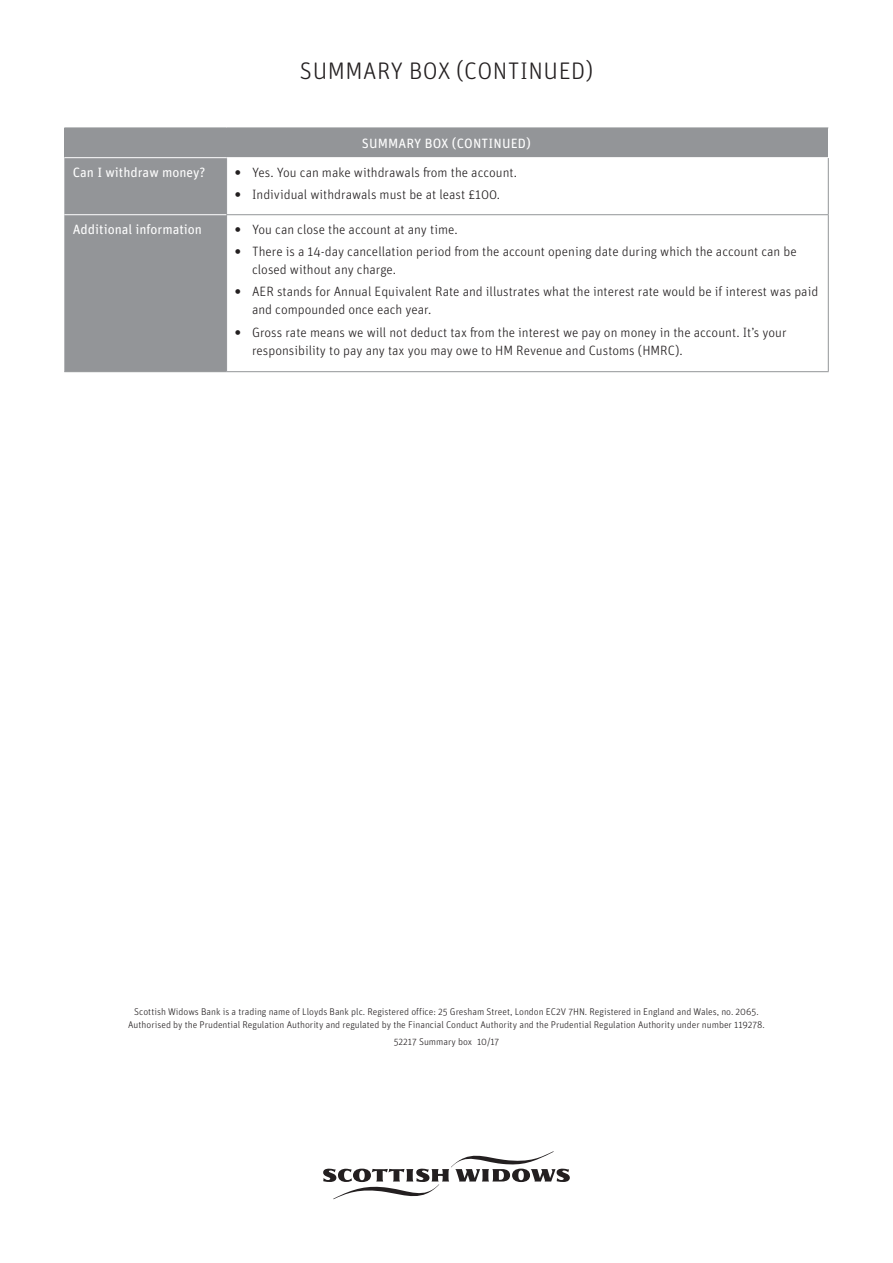
<style>
.page{position:relative;width:893px;height:1263px;background:#fff}
.page>*{position:absolute;margin:0;border:0;box-sizing:border-box;transform-origin:0 0}
.Cover_Subheading_Bla{font:300 24px "Unit Rounded Pro";letter-spacing:.02em;color:#231f20}
.t1{font:300 13.5px/18px "Unit Rounded Pro";color:#231f20}
.Table_Text_left_whit{font:13.5px "Unit Rounded Pro";color:#fff}
.Table_Heading_white{font:13.5px "Unit Rounded Pro";letter-spacing:.01em;color:#fff}
.Footer_text{font:300 9.75px/12.8px "Unit Rounded Pro";color:#231f20;text-align:center}
.s1{font-weight:900}
</style>
<div class="page">
<div style="left:64px;top:128px;width:764px;height:30px;background:#939598"></div>
<div style="left:64px;top:158px;width:162px;height:213px;background:#939598"></div>
<svg style="left:227px;top:158px;width:601px;height:213px"></svg>
<hr style="left:226px;top:158px;width:1px;height:56px;background:#939598">
<hr style="left:226px;top:214px;width:603px;height:1px;background:#939598">
<hr style="left:226px;top:215px;width:1px;height:156px;background:#939598">
<hr style="left:227px;top:157px;width:602px;height:1px;background:#fff">
<hr style="left:64px;top:157px;width:163px;height:1px;background:#fff">
<hr style="left:64px;top:214px;width:162px;height:1px;background:#fff">
<hr style="left:828px;top:158px;width:1px;height:56px;background:#939598">
<hr style="left:828px;top:215px;width:1px;height:156px;background:#939598">
<hr style="left:64px;top:371px;width:163px;height:1px;background:#939598">
<hr style="left:227px;top:371px;width:602px;height:1px;background:#939598">
<svg style="left:323px;top:1151px;width:247px;height:48px"></svg>
<p class="Cover_Subheading_Bla" style="left:300px;top:55px;width:295px">SUMMARY BOX (CONTINUED)</p>
<p class="Table_Heading_white" style="left:362px;top:134px;width:171px">SUMMARY BOX (CONTINUED)</p>
<p class="Table_Text_left_whit" style="left:73px;top:163px;width:134px">Can I withdraw money?</p>
<p class="t1" style="left:235px;top:163px;width:283px"><span class="s1">•</span> Yes. You can make withdrawals from the account.</p>
<p class="t1" style="left:235px;top:185px;width:267px"><span class="s1">•</span> Individual withdrawals must be at least £100.</p>
<p class="Table_Text_left_whit" style="left:73px;top:220px;width:131px">Additional information</p>
<p class="t1" style="left:235px;top:220px;width:224px"><span class="s1">•</span> You can close the account at any time.</p>
<p class="t1" style="left:252px;top:242px;width:546px;text-indent:-17px"><span class="s1">•</span> There is a 14-day cancellation period from the account opening date during which the account can be closed without any charge.</p>
<p class="t1" style="left:252px;top:282px;width:568px;text-indent:-17px"><span class="s1">•</span> AER stands for Annual Equivalent Rate and illustrates what the interest rate would be if interest was paid and compounded once each year.</p>
<p class="t1" style="left:252px;top:323px;width:536px;text-indent:-17px"><span class="s1">•</span> Gross rate means we will not deduct tax from the interest we pay on money in the account. It’s your responsibility to pay any tax you may owe to HM Revenue and Customs (HMRC).</p>
<p class="Footer_text" style="left:128px;top:1005px;width:638px">Scottish Widows Bank is a trading name of Lloyds Bank plc. Registered office: 25 Gresham Street, London EC2V 7HN. Registered in England and Wales, no. 2065.<br>Authorised by the Prudential Regulation Authority and regulated by the Financial Conduct Authority and the Prudential Regulation Authority under number 119278.</p>
<p class="Footer_text" style="left:394px;top:1035px;width:107px">52217 Summary box 10/17</p>
</div>
